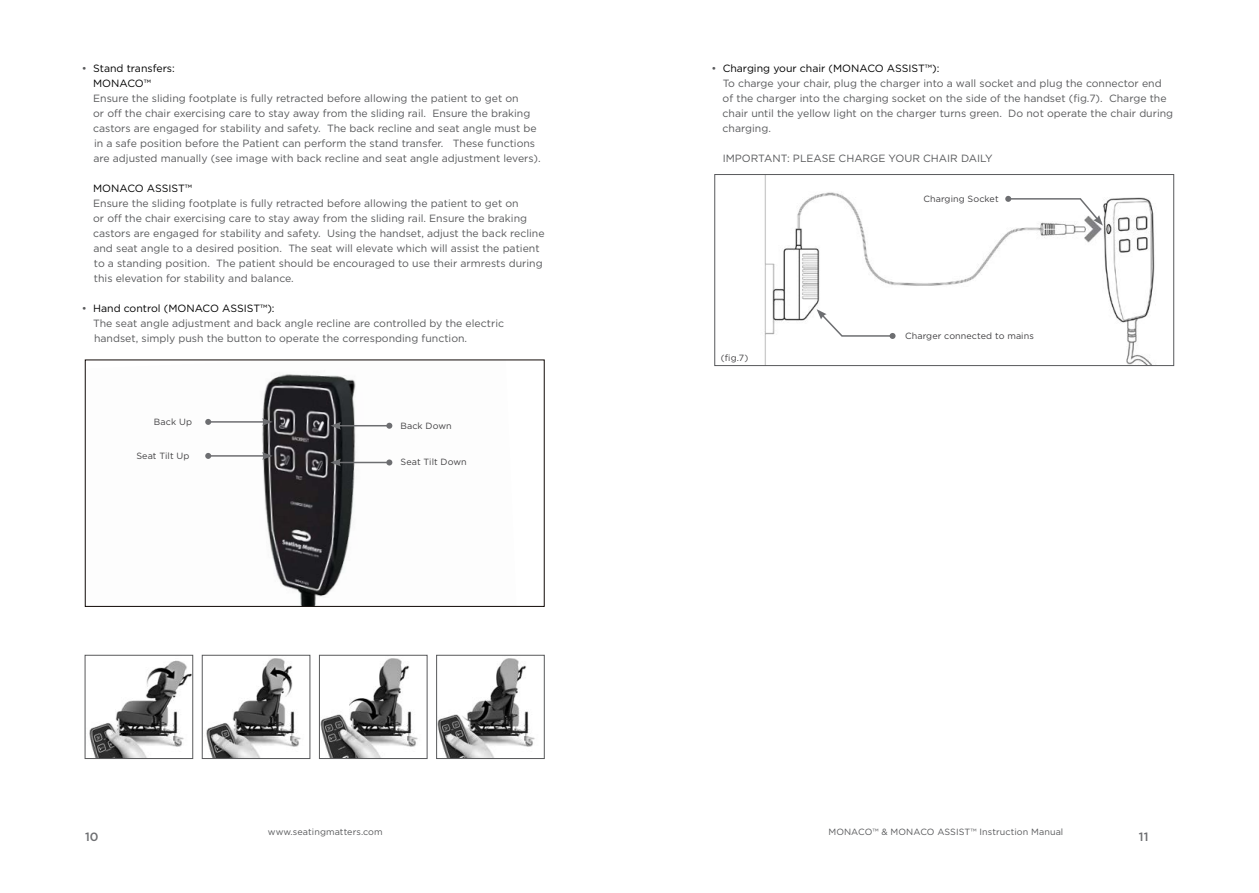
<style>
.page{position:relative;width:1259px;height:893px;background:#fff}
.page>*{position:absolute;margin:0;border:0;box-sizing:border-box;transform-origin:0 0}
.t1{font:500 12px "Gotham";color:#6d6e71}
.t2{font:10.5px/15px "Gotham";color:#58595b}
.t3{font:10.5px/15px "Gotham";color:#000}
.t4{font:9px "Gotham";letter-spacing:.01em;color:#414042}
.t5{font:9px "Gotham";letter-spacing:.01em;color:#58595b}
.s1{color:#58595b}
</style>
<div class="page">
<img style="left:208px;top:374px;width:185px;height:231px">
<div style="left:85px;top:360px;width:459px;height:247px;border:1px solid #100906"></div>
<hr style="left:208px;top:421px;width:56px;height:2px;background:#6d6e71">
<svg style="left:262px;top:418px;width:11px;height:8px"></svg>
<svg style="left:205px;top:419px;width:6px;height:6px"></svg>
<hr style="left:338px;top:425px;width:51px;height:1px;background:#6d6e71">
<svg style="left:330px;top:422px;width:11px;height:8px"></svg>
<svg style="left:386px;top:423px;width:6px;height:6px"></svg>
<hr style="left:208px;top:455px;width:56px;height:2px;background:#6d6e71">
<svg style="left:262px;top:452px;width:11px;height:8px"></svg>
<svg style="left:205px;top:453px;width:6px;height:6px"></svg>
<hr style="left:338px;top:462px;width:51px;height:1px;background:#6d6e71">
<svg style="left:330px;top:459px;width:11px;height:7px"></svg>
<svg style="left:386px;top:459px;width:6px;height:6px"></svg>
<img style="left:764px;top:176px;width:391px;height:188px">
<div style="left:714px;top:174px;width:460px;height:192px;border:1px solid #58595b"></div>
<svg style="left:1005px;top:196px;width:98px;height:30px"></svg>
<svg style="left:816px;top:309px;width:79px;height:30px"></svg>
<img style="left:89px;top:660px;width:102px;height:97px">
<div style="left:85px;top:655px;width:108px;height:104px;border:1px solid #58595b"></div>
<img style="left:206px;top:658px;width:95px;height:99px">
<div style="left:202px;top:655px;width:108px;height:104px;border:1px solid #58595b"></div>
<img style="left:321px;top:658px;width:97px;height:99px">
<div style="left:319px;top:655px;width:108px;height:104px;border:1px solid #58595b"></div>
<img style="left:438px;top:658px;width:97px;height:99px">
<div style="left:436px;top:655px;width:108px;height:104px;border:1px solid #58595b"></div>
<p class="t3" style="left:93px;top:61px;width:83px;text-indent:-11px"><span class="s1">•</span> Stand transfers:<br>Monaco</p>
<p class="t3" style="left:144px;top:76px;width:9px">™</p>
<p class="t2" style="left:93px;top:91px;width:449px">Ensure the sliding footplate is fully retracted before allowing the patient to get on<br>or off the chair exercising care to stay away from the sliding rail. Ensure the braking castors are engaged for stability and safety. The back recline and seat angle must be in a safe position before the Patient can perform the stand transfer. These functions are adjusted manually (see image with back recline and seat angle adjustment levers).</p>
<p class="t3" style="left:93px;top:181px;width:19px">Monaco</p>
<p class="t3" style="left:147px;top:181px;width:47px">ASSIST™</p>
<p class="t2" style="left:93px;top:196px;width:453px">Ensure the sliding footplate is fully retracted before allowing the patient to get on<br>or off the chair exercising care to stay away from the sliding rail. Ensure the braking castors are engaged for stability and safety. Using the handset, adjust the back recline and seat angle to a desired position. The seat will elevate which will assist the patient to a standing position. The patient should be encouraged to use their armrests during this elevation for stability and balance.</p>
<p class="t3" style="left:82px;top:301px;width:105px"><span class="s1">•</span> Hand control (Monaco</p>
<p class="t3" style="left:222px;top:301px;width:54px">ASSIST™):</p>
<p class="t2" style="left:93px;top:316px;width:412px">The seat angle adjustment and back angle recline are controlled by the electric handset, simply push the button to operate the corresponding function.</p>
<p class="t4" style="left:154px;top:416px;width:40px">Back Up</p>
<p class="t4" style="left:400px;top:420px;width:53px">Back Down</p>
<p class="t4" style="left:136px;top:450px;width:55px">Seat Tilt Up</p>
<p class="t4" style="left:400px;top:456px;width:68px">Seat Tilt Down</p>
<p class="t3" style="left:711px;top:61px;width:140px"><span class="s1">•</span> Charging your chair (Monaco</p>
<p class="t3" style="left:887px;top:61px;width:54px">ASSIST™):</p>
<p class="t2" style="left:722px;top:76px;width:452px">To charge your chair, plug the charger into a wall socket and plug the connector end of the charger into the charging socket on the side of the handset (fig.7). Charge the chair until the yellow light on the charger turns green. Do not operate the chair during charging.</p>
<p class="t2" style="left:722px;top:151px;width:272px">IMPORTANT: PLEASE CHARGE YOUR CHAIR DAILY</p>
<p class="t4" style="left:923px;top:193px;width:77px">Charging Socket</p>
<p class="t4" style="left:721px;top:352px;width:29px">(fig.7)</p>
<p class="t4" style="left:905px;top:330px;width:130px">Charger connected to mains</p>
<p class="t5" style="left:268px;top:826px;width:116px">www.seatingmatters.com</p>
<p class="t5" style="left:828px;top:826px;width:236px">MONACO™ &amp; MONACO ASSIST™ Instruction Manual</p>
<p class="t1" style="left:85px;top:829px;width:15px">10</p>
<p class="t1" style="left:1138px;top:829px;width:11px">11</p>
</div>
